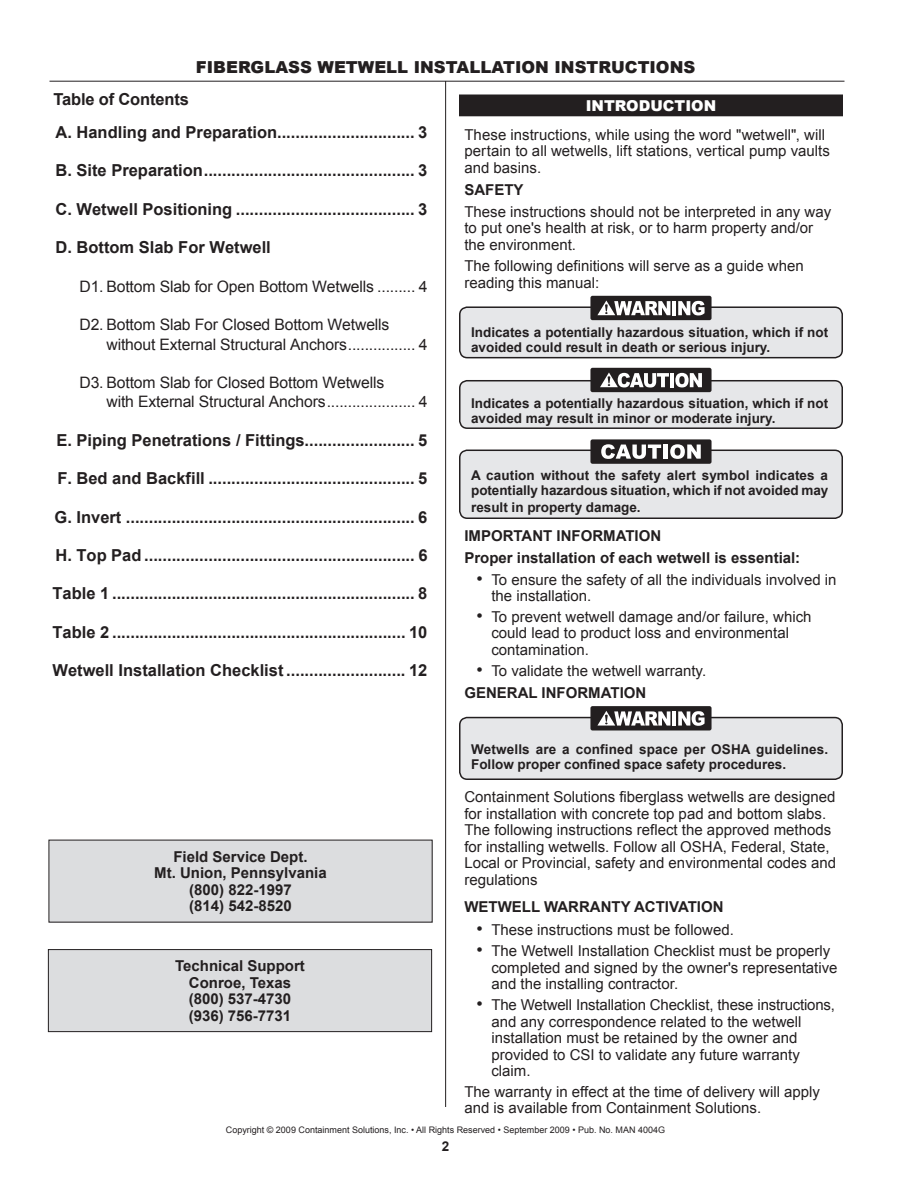
<style>
.page{position:relative;width:918px;height:1188px;background:#fff}
.page>*{position:absolute;margin:0;border:0;box-sizing:border-box;transform-origin:0 0}
.t1{font:700 16.5px/33px "Arial";color:#231f20}
.t2{font:900 16.5px "Arial";color:#231f20}
.t3{font:15.75px/19.5px "Arial";letter-spacing:-.01em;color:#231f20}
.t4{font:15px/16.5px "Arial";color:#231f20}
.t5{font:700 15px/16.5px "Arial";color:#231f20;text-align:center}
.t6{font:900 15px "Arial";color:#fff}
.t7{font:700 13.5px/15px "Arial";color:#231f20}
.t8{font:9px "Arial";color:#231f20}
.s1{font-size:18px}
.s2{font-weight:700}
</style>
<div class="page">
<hr style="left:445px;top:81px;width:1px;height:1026px;background:#231f20">
<hr style="left:50px;top:81px;width:794px;height:1px;background:#231f20">
<div style="left:460px;top:95px;width:382px;height:21px;background:#231f20"></div>
<div style="left:459px;top:94px;width:384px;height:22px;border:2px solid #231f20"></div>
<div style="left:460px;top:307px;width:382px;height:51px;background:#e6e7e9;border-radius:8px"></div>
<div style="left:459px;top:306px;width:384px;height:52px;border:2px solid #231f20;border-radius:8px"></div>
<div style="left:590px;top:296px;width:122px;height:24px;background:#231f20;border-radius:2px"></div>
<hr style="left:672px;top:301px;width:4px;height:14px;background:#fff">
<svg style="left:678px;top:301px;width:27px;height:14px"></svg>
<svg style="left:597px;top:300px;width:73px;height:15px"></svg>
<div style="left:460px;top:381px;width:382px;height:47px;background:#e6e7e9;border-radius:8px"></div>
<div style="left:459px;top:380px;width:384px;height:49px;border:2px solid #231f20;border-radius:8px"></div>
<div style="left:590px;top:368px;width:122px;height:24px;background:#231f20;border-radius:2px"></div>
<hr style="left:670px;top:373px;width:4px;height:14px;background:#fff">
<svg style="left:675px;top:373px;width:27px;height:14px"></svg>
<svg style="left:600px;top:372px;width:69px;height:15px"></svg>
<div style="left:460px;top:450px;width:382px;height:68px;background:#e6e7e9;border-radius:8px"></div>
<div style="left:459px;top:450px;width:384px;height:69px;border:2px solid #231f20;border-radius:8px"></div>
<div style="left:590px;top:439px;width:122px;height:25px;background:#231f20;border-radius:2px"></div>
<svg style="left:601px;top:444px;width:60px;height:15px"></svg>
<div style="left:663px;top:445px;width:5px;height:14px;background:#fff"></div>
<svg style="left:670px;top:444px;width:31px;height:15px"></svg>
<div style="left:460px;top:718px;width:382px;height:61px;background:#e6e7e9;border-radius:8px"></div>
<div style="left:459px;top:717px;width:384px;height:63px;border:2px solid #231f20;border-radius:8px"></div>
<div style="left:590px;top:706px;width:122px;height:24px;background:#231f20;border-radius:2px"></div>
<hr style="left:672px;top:711px;width:4px;height:15px;background:#fff">
<svg style="left:678px;top:711px;width:27px;height:15px"></svg>
<svg style="left:597px;top:711px;width:73px;height:15px"></svg>
<div style="left:48px;top:950px;width:384px;height:82px;background:#dcdddf"></div>
<div style="left:48px;top:949px;width:384px;height:83px;border:1px solid #231f20"></div>
<div style="left:49px;top:840px;width:383px;height:82px;background:#dcdddf"></div>
<p class="t2" style="left:196px;top:56px;width:501px">FIBERGLASS WETWELL INSTALLATION INSTRUCTIONS</p>
<p class="t1" style="left:53px;top:83px;width:376px">Table of Contents<br>A. Handling and Preparation.............................. 3</p>
<p class="t1" style="left:55px;top:155px;width:374px">B. Site Preparation.............................................. 3</p>
<p class="t1" style="left:56px;top:193px;width:373px">C. Wetwell Positioning ....................................... 3</p>
<p class="t1" style="left:56px;top:231px;width:217px">D. Bottom Slab For Wetwell</p>
<p class="t3" style="left:80px;top:276px;width:349px">D1. Bottom Slab for Open Bottom Wetwells ......... 4</p>
<p class="t3" style="left:107px;top:315px;width:323px;text-indent:-27px">D2. Bottom Slab For Closed Bottom Wetwells without External Structural Anchors................ 4</p>
<p class="t3" style="left:107px;top:373px;width:323px;text-indent:-27px">D3. Bottom Slab for Closed Bottom Wetwells<br>with External Structural Anchors..................... 4</p>
<p class="t1" style="left:56px;top:424px;width:373px">E. Piping Penetrations / Fittings........................ 5</p>
<p class="t1" style="left:57px;top:462px;width:372px">F. Bed and Backfill ............................................. 5</p>
<p class="t1" style="left:55px;top:501px;width:374px">G. Invert ............................................................... 6</p>
<p class="t1" style="left:56px;top:539px;width:374px">H. Top Pad ........................................................... 6</p>
<p class="t1" style="left:53px;top:578px;width:376px">Table 1 .................................................................. 8</p>
<p class="t1" style="left:52px;top:616px;width:376px">Table 2 ................................................................ 10</p>
<p class="t1" style="left:52px;top:654px;width:377px">Wetwell Installation Checklist .......................... 12</p>
<p class="t6" style="left:586px;top:94px;width:132px">INTRODUCTION</p>
<p class="t4" style="left:464px;top:126px;width:367px">These instructions, while using the word "wetwell", will pertain to all wetwells, lift stations, vertical pump vaults and basins.</p>
<p class="t5" style="left:464px;top:182px;width:61px">SAFETY</p>
<p class="t4" style="left:464px;top:203px;width:368px">These instructions should not be interpreted in any way to put one's health at risk, or to harm property and/or the environment.</p>
<p class="t4" style="left:464px;top:258px;width:341px">The following definitions will serve as a guide when reading this manual:</p>
<p class="t7" style="left:471px;top:325px;width:359px">Indicates a potentially hazardous situation, which if not avoided could result in death or serious injury.</p>
<p class="t7" style="left:471px;top:396px;width:359px">Indicates a potentially hazardous situation, which if not avoided may result in minor or moderate injury.</p>
<p class="t7" style="left:471px;top:469px;width:359px">A caution without the safety alert symbol indicates a potentially hazardous situation, which if not avoided may</p>
<p class="t7" style="left:471px;top:500px;width:171px">result in property damage.</p>
<p class="t5" style="left:464px;top:525px;width:337px;line-height:21.9px;text-align:left">IMPORTANT INFORMATION<br>Proper installation of each wetwell is essential:</p>
<p class="t4" style="left:491px;top:571px;width:347px;text-indent:-15px"><span class="s1">•</span> To ensure the safety of all the individuals involved in the installation.</p>
<p class="t4" style="left:491px;top:609px;width:322px;text-indent:-15px"><span class="s1">•</span> To prevent wetwell damage and/or failure, which could lead to product loss and environmental contamination.</p>
<p class="t4" style="left:464px;top:660px;width:243px;line-height:21.9px;text-indent:12px"><span class="s1">•</span> To validate the wetwell warranty.<br><span class="s2">GENERAL INFORMATION</span></p>
<p class="t5" style="left:154px;top:849px;width:174px">Field Service Dept.<br>Mt. Union, Pennsylvania (800) 822-1997<br>(814) 542-8520</p>
<p class="t5" style="left:175px;top:958px;width:131px">Technical Support<br>Conroe, Texas (800) 537-4730 (936) 756-7731</p>
<p class="t7" style="left:471px;top:742px;width:359px">Wetwells are a confined space per OSHA guidelines.<br>Follow proper confined space safety procedures.</p>
<p class="t4" style="left:464px;top:789px;width:373px">Containment Solutions fiberglass wetwells are designed for installation with concrete top pad and bottom slabs.<br>The following instructions reflect the approved methods for installing wetwells. Follow all OSHA, Federal, State, Local or Provincial, safety and environmental codes and regulations</p>
<p class="t5" style="left:464px;top:899px;width:261px">WETWELL WARRANTY ACTIVATION</p>
<p class="t4" style="left:476px;top:922px;width:259px"><span class="s1">•</span> These instructions must be followed.</p>
<p class="t4" style="left:491px;top:943px;width:348px;text-indent:-15px"><span class="s1">•</span> The Wetwell Installation Checklist must be properly completed and signed by the owner's representative and the installing contractor.</p>
<p class="t4" style="left:491px;top:997px;width:345px;text-indent:-15px"><span class="s1">•</span> The Wetwell Installation Checklist, these instructions, and any correspondence related to the wetwell installation must be retained by the owner and provided to CSI to validate any future warranty claim.</p>
<p class="t4" style="left:464px;top:1084px;width:357px">The warranty in effect at the time of delivery will apply and is available from Containment Solutions.</p>
<p class="t8" style="left:226px;top:1124px;width:441px">Copyright © 2009 Containment Solutions, Inc. • All Rights Reserved • September 2009 • Pub. No. MAN 4004G</p>
<p class="t7" style="left:442px;top:1140px;width:9px">2</p>
</div>
